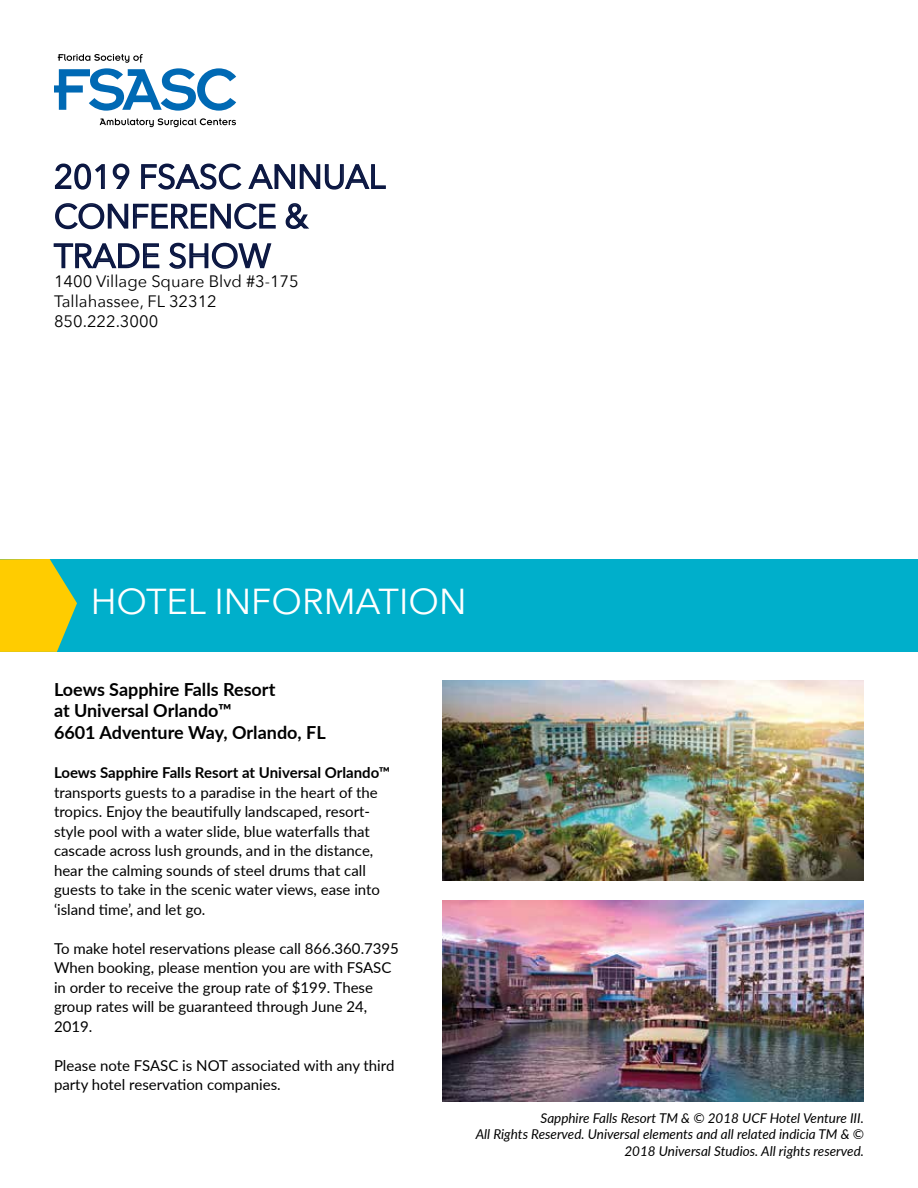
<style>
.page{position:relative;width:918px;height:1188px;background:#fff}
.page>*{position:absolute;margin:0;border:0;box-sizing:border-box;transform-origin:0 0}
.t1{font:36px "Avenir Next";color:#fff}
.t2{font:33px/39.6px "Avenir Next";color:#0b1742}
.t3{font:700 18px/21.6px "Lato";color:#000}
.t4{font:16.5px/19.8px "Avenir Next";color:#000}
.t5{font:15px/19.5px "Lato";color:#000}
.t6{font:700 15px "Lato";color:#000}
.t7{font:italic 13.5px/16.2px "Lato";color:#000;text-align:right}
</style>
<div class="page">
<img style="left:442px;top:680px;width:422px;height:201px">
<svg style="left:54px;top:163px;width:51px;height:27px"></svg>
<svg style="left:112px;top:163px;width:18px;height:26px"></svg>
<svg style="left:141px;top:163px;width:245px;height:27px"></svg>
<svg style="left:55px;top:203px;width:221px;height:27px"></svg>
<svg style="left:285px;top:203px;width:24px;height:26px"></svg>
<svg style="left:53px;top:243px;width:107px;height:26px"></svg>
<svg style="left:169px;top:242px;width:103px;height:27px"></svg>
<svg style="left:100px;top:118px;width:136px;height:9px"></svg>
<svg style="left:54px;top:54px;width:182px;height:57px"></svg>
<img style="left:442px;top:901px;width:422px;height:200px">
<div style="left:0;top:559px;width:918px;height:93px;background:#00afcb"></div>
<svg style="left:0;top:559px;width:77px;height:93px"></svg>
<h2 class="t2" style="left:54px;top:156px;width:333px">2019 FSASC ANNUAL<br>CONFERENCE &amp;<br>TRADE SHOW</h2>
<p class="t4" style="left:54px;top:271px;width:246px">1400 Village Square Blvd #3-175<br>Tallahassee, FL 32312<br>850.222.3000</p>
<h1 class="t1" style="left:91px;top:571px;width:377px">HOTEL INFORMATION</h1>
<p class="t3" style="left:54px;top:678px;width:273px">Loews Sapphire Falls Resort<br>at Universal Orlando™<br>6601 Adventure Way, Orlando, FL</p>
<p class="t6" style="left:54px;top:762px;width:338px">Loews Sapphire Falls Resort at Universal Orlando™</p>
<p class="t5" style="left:54px;top:782px;width:328px">transports guests to a paradise in the heart of the tropics. Enjoy the beautifully landscaped, resort&shy;style pool with a water slide, blue waterfalls that cascade across lush grounds, and in the distance, hear the calming sounds of steel drums that call guests to take in the scenic water views, ease into ‘island time’, and let go.</p>
<p class="t5" style="left:54px;top:938px;width:347px">To make hotel reservations please call 866.360.7395<br>When booking, please mention you are with FSASC in order to receive the group rate of $199. These group rates will be guaranteed through June 24, 2019.</p>
<p class="t5" style="left:54px;top:1055px;width:342px">Please note FSASC is NOT associated with any third party hotel reservation companies.</p>
<p class="t7" style="left:476px;top:1110px;width:390px">Sapphire Falls Resort TM &amp; © 2018 UCF Hotel Venture III.<br>All Rights Reserved. Universal elements and all related indicia TM &amp; ©<br>2018 Universal Studios. All rights reserved.</p>
</div>
